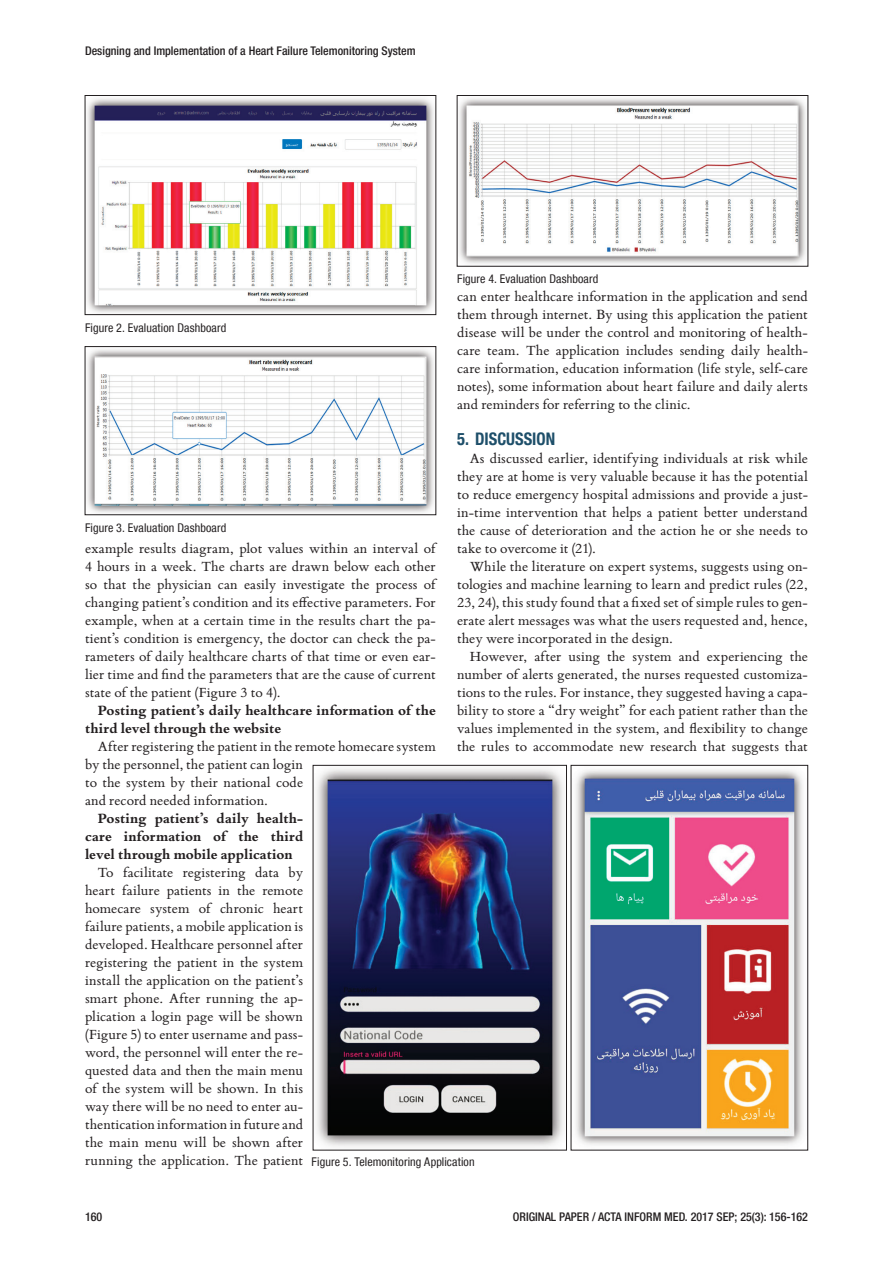
<style>
.page{position:relative;width:893px;height:1263px;background:#fff}
.page>*{position:absolute;margin:0;border:0;box-sizing:border-box;transform-origin:0 0}
.t1{font:700 condensed 17.4px "Helvetica Neue LT Com";color:#1e4f6a;scale:.95 1}
.t2{font:15px/18px "Bembo Book MT Pro";color:#231f20;text-align:justify}
.t3{font:700 15px/18px "Bembo Book MT Pro";letter-spacing:.005em;color:#231f20}
.t4{font:condensed 12px "Helvetica Neue LT Com";letter-spacing:.01em;color:#231f20}
.t5{font:500 condensed 12px "Helvetica Neue LT Com";color:#231f20}
</style>
<div class="page">
<img style="left:87px;top:98px;width:347px;height:215px">
<div style="left:85px;top:95px;width:351px;height:220px;border:1px solid #231f20"></div>
<img style="left:87px;top:349px;width:347px;height:164px">
<div style="left:85px;top:346px;width:351px;height:169px;border:1px solid #231f20"></div>
<img style="left:459px;top:98px;width:347px;height:166px">
<div style="left:457px;top:95px;width:351px;height:171px;border:1px solid #231f20"></div>
<img style="left:316px;top:768px;width:248px;height:379px">
<div style="left:313px;top:765px;width:254px;height:385px;border:1px solid #231f20"></div>
<img style="left:575px;top:769px;width:228px;height:376px">
<div style="left:571px;top:765px;width:237px;height:385px;border:1px solid #231f20"></div>
<p class="t5" style="left:85px;top:44px;width:332px">Designing and Implementation of a Heart Failure Telemonitoring System</p>
<p class="t4" style="left:457px;top:272px;width:143px">Figure 4. Evaluation Dashboard</p>
<p class="t2" style="left:457px;top:287px;width:352px">can enter healthcare information in the application and send them through internet. By using this application the patient disease will be under the control and monitoring of health&shy;care team. The application includes sending daily health&shy;care information, education information (life style, self-care notes), some information about heart failure and daily alerts and reminders for referring to the clinic.</p>
<p class="t1" style="left:457px;top:428px;width:105px">5. DISCUSSION</p>
<p class="t2" style="left:457px;top:449px;width:352px;text-indent:13px">As discussed earlier, identifying individuals at risk while they are at home is very valuable because it has the potential to reduce emergency hospital admissions and provide a just&shy;in-time intervention that helps a patient better understand the cause of deterioration and the action he or she needs to take to overcome it (21).</p>
<p class="t2" style="left:457px;top:557px;width:352px;text-indent:13px">While the literature on expert systems, suggests using on&shy;tologies and machine learning to learn and predict rules (22, 23, 24), this study found that a fixed set of simple rules to gen&shy;erate alert messages was what the users requested and, hence, they were incorporated in the design.</p>
<p class="t2" style="left:457px;top:647px;width:352px;text-indent:13px">However, after using the system and experiencing the number of alerts generated, the nurses requested customiza&shy;tions to the rules. For instance, they suggested having a capa&shy;bility to store a “dry weight” for each patient rather than the values implemented in the system, and flexibility to change the rules to accommodate new research that suggests that</p>
<p class="t4" style="left:85px;top:320px;width:143px">Figure 2. Evaluation Dashboard</p>
<p class="t4" style="left:85px;top:520px;width:143px">Figure 3. Evaluation Dashboard</p>
<p class="t2" style="left:85px;top:539px;width:352px">example results diagram, plot values within an interval of 4 hours in a week. The charts are drawn below each other so that the physician can easily investigate the process of changing patient’s condition and its effective parameters. For example, when at a certain time in the results chart the pa&shy;tient’s condition is emergency, the doctor can check the pa&shy;rameters of daily healthcare charts of that time or even ear&shy;lier time and find the parameters that are the cause of current state of the patient (Figure 3 to 4).</p>
<p class="t3" style="left:85px;top:701px;width:352px;text-indent:13px">Posting patient’s daily healthcare information of the third level through the website</p>
<p class="t2" style="left:85px;top:737px;width:352px;text-align:left;text-indent:13px">After registering the patient in the remote homecare system by the personnel, the patient can login<br>to the system by their national code<br>and record needed information.</p>
<p class="t3" style="left:85px;top:809px;width:220px;text-align:justify;text-indent:13px">Posting patient’s daily health&shy;care information of the third level through mobile application</p>
<p class="t2" style="left:85px;top:863px;width:220px;text-indent:13px">To facilitate registering data by heart failure patients in the remote homecare system of chronic heart failure patients, a mobile application is developed. Healthcare personnel after registering the patient in the system install the application on the patient’s smart phone. After running the ap&shy;plication a login page will be shown (Figure 5) to enter username and pass&shy;word, the personnel will enter the re&shy;quested data and then the main menu of the system will be shown. In this way there will be no need to enter au&shy;thentication information in future and the main menu will be shown after running the application. The patient</p>
<p class="t4" style="left:312px;top:1154px;width:164px">Figure 5. Telemonitoring Application</p>
<p class="t5" style="left:85px;top:1209px;width:19px">160</p>
<p class="t5" style="left:513px;top:1209px;width:296px">ORIGINAL PAPER / ACTA INFORM MED. 2017 SEP; 25(3): 156-162</p>
</div>
